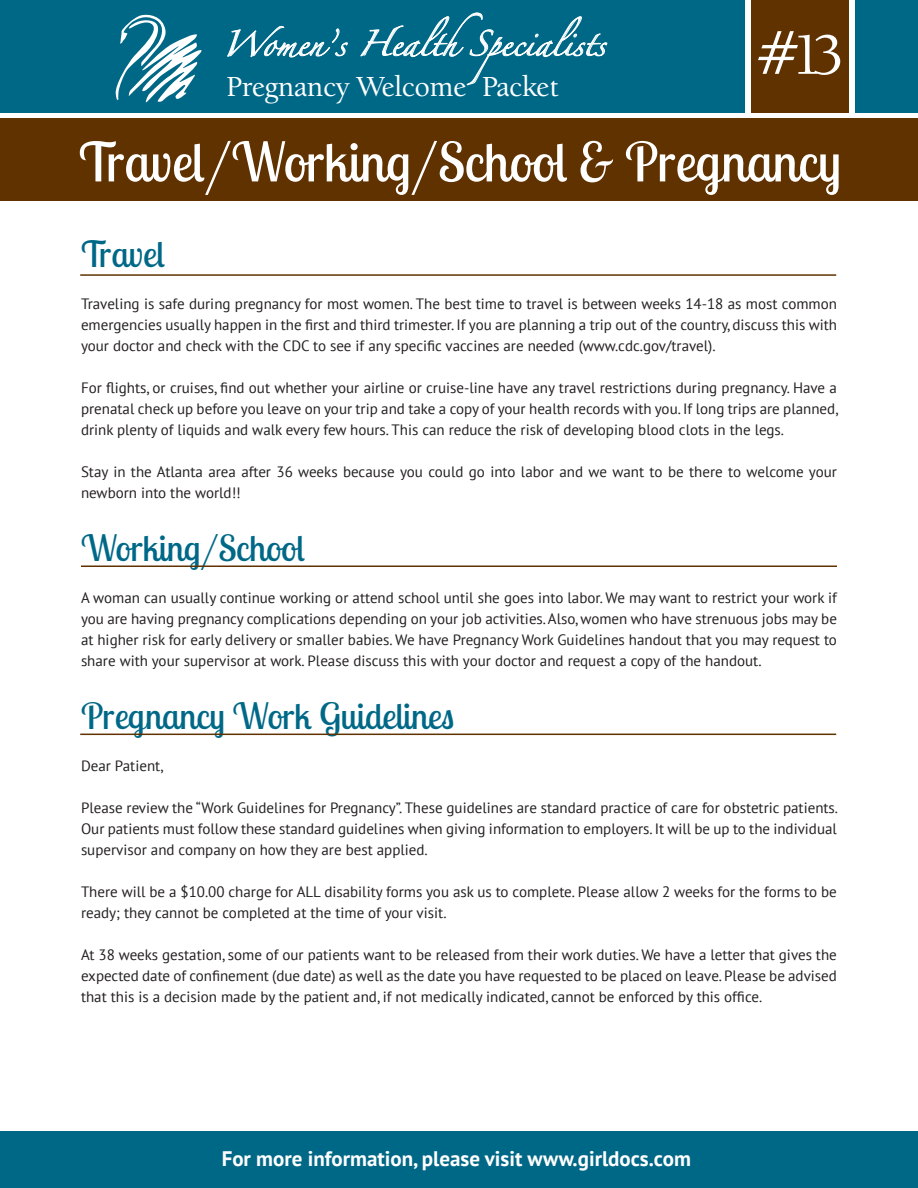
<style>
.page{position:relative;width:918px;height:1188px;background:#fff}
.page>*{position:absolute;margin:0;border:0;box-sizing:border-box;transform-origin:0 0}
.t1{font:500 60px "Berkeley Oldstyle IT Cby BT";color:#fff}
.t2{font:54px "Lobster Two";color:#fff}
.t3{font:36px "Lobster Two";color:#006887}
.t4{font:500 30px "Berkeley Oldstyle IT Cby BT";color:#fff}
.t5{font:23.1px "Zapfino";color:#fff}
.t6{font:700 21px "PT Sans";color:#fff}
.t7{font:15px/21px "PT Sans";color:#231f20;text-align:justify}
</style>
<div class="page">
<div style="left:0;top:1131px;width:918px;height:57px;background:#006887"></div>
<div style="left:751px;top:0;width:98px;height:112px;background:#603200"></div>
<div style="left:0;top:118px;width:918px;height:83px;background:#603200"></div>
<div style="left:0;top:0;width:744px;height:112px;background:#006887"></div>
<svg style="left:115px;top:14px;width:87px;height:88px"></svg>
<svg style="left:227px;top:25px;width:121px;height:33px"></svg>
<svg style="left:360px;top:12px;width:248px;height:74px"></svg>
<div style="left:855px;top:0;width:63px;height:112px;background:#006887"></div>
<hr style="left:80px;top:274px;width:756px;height:2px;background:#603200">
<hr style="left:81px;top:566px;width:756px;height:1px;background:#603200">
<hr style="left:80px;top:734px;width:756px;height:1px;background:#603200">
<p class="t5" style="left:222px;top:34px;width:385px">Women’s HealthSpecialists</p>
<p class="t4" style="left:226px;top:68px;width:334px">Pregnancy Welcome Packet</p>
<p class="t1" style="left:755px;top:19px;width:91px">#13</p>
<p class="t2" style="left:79px;top:127px;width:764px">Travel/Working/School &amp; Pregnancy</p>
<p class="t3" style="left:81px;top:231px;width:85px">Travel</p>
<p class="t7" style="left:81px;top:293px;width:758px">Traveling is safe during pregnancy for most women. The best time to travel is between weeks 14-18 as most common emergencies usually happen in the first and third trimester. If you are planning a trip out of the country, discuss this with your doctor and check with the CDC to see if any specific vaccines are needed (www.cdc.gov/travel).</p>
<p class="t7" style="left:81px;top:377px;width:759px">For flights, or cruises, find out whether your airline or cruise-line have any travel restrictions during pregnancy. Have a prenatal check up before you leave on your trip and take a copy of your health records with you. If long trips are planned, drink plenty of liquids and walk every few hours. This can reduce the risk of developing blood clots in the legs.</p>
<p class="t7" style="left:81px;top:461px;width:757px">Stay in the Atlanta area after 36 weeks because you could go into labor and we want to be there to welcome your newborn into the world!!</p>
<p class="t3" style="left:81px;top:525px;width:225px">Working/School</p>
<p class="t7" style="left:81px;top:587px;width:758px">A woman can usually continue working or attend school until she goes into labor. We may want to restrict your work if you are having pregnancy complications depending on your job activities. Also, women who have strenuous jobs may be at higher risk for early delivery or smaller babies. We have Pregnancy Work Guidelines handout that you may request to share with your supervisor at work. Please discuss this with your doctor and request a copy of the handout.</p>
<p class="t3" style="left:81px;top:693px;width:375px">Pregnancy Work Guidelines</p>
<p class="t7" style="left:81px;top:755px;width:84px">Dear Patient,</p>
<p class="t7" style="left:81px;top:797px;width:759px">Please review the “Work Guidelines for Pregnancy”. These guidelines are standard practice of care for obstetric patients.<br>Our patients must follow these standard guidelines when giving information to employers. It will be up to the individual supervisor and company on how they are best applied.</p>
<p class="t7" style="left:81px;top:881px;width:757px">There will be a $10.00 charge for ALL disability forms you ask us to complete. Please allow 2 weeks for the forms to be ready; they cannot be completed at the time of your visit.</p>
<p class="t7" style="left:81px;top:944px;width:757px">At 38 weeks gestation, some of our patients want to be released from their work duties. We have a letter that gives the expected date of confinement (due date) as well as the date you have requested to be placed on leave. Please be advised that this is a decision made by the patient and, if not medically indicated, cannot be enforced by this office.</p>
<p class="t6" style="left:222px;top:1145px;width:471px">For more information, please visit www.girldocs.com</p>
</div>
